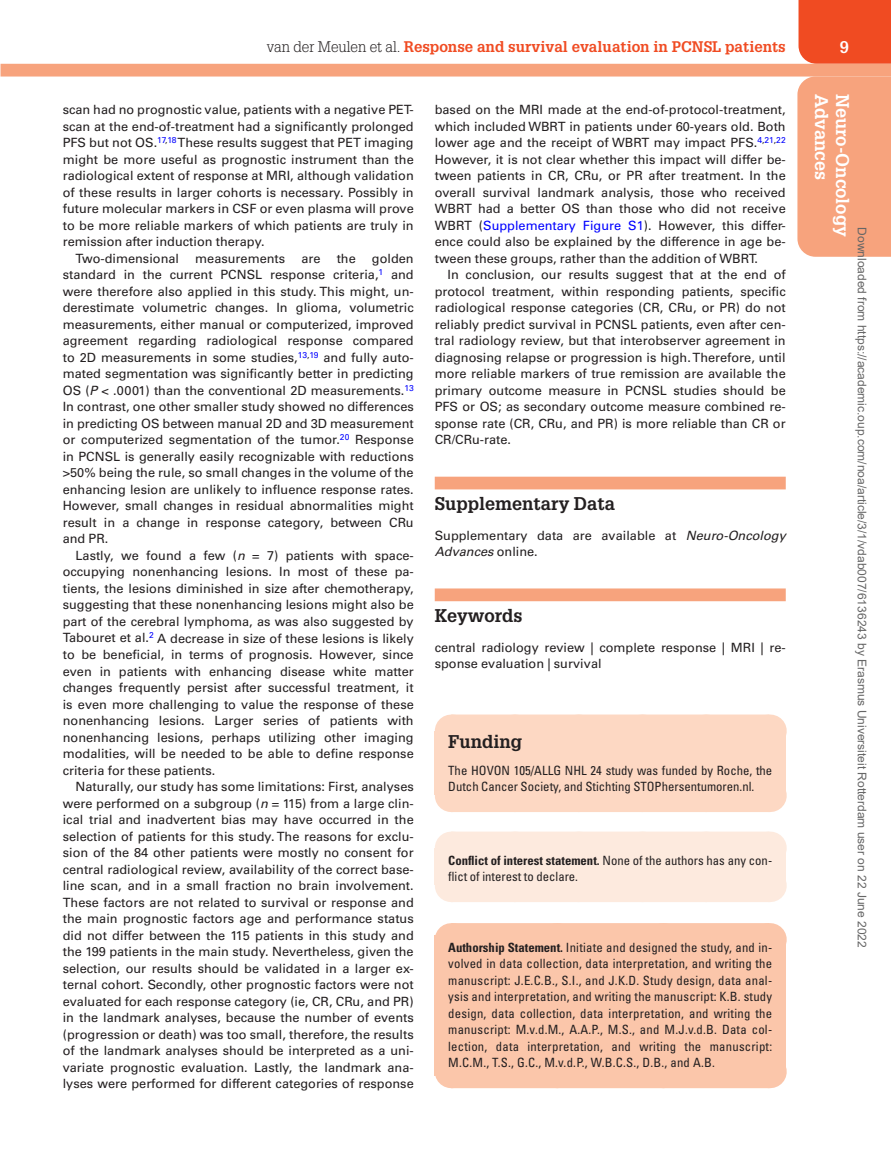
<style>
.page{position:relative;width:891px;height:1175px;background:#fff}
.page>*{position:absolute;margin:0;border:0;box-sizing:border-box;transform-origin:0 0}
.t1{font:700 18px "Glypha LT Std";color:#231f20}
.t2{font:700 18px "Glypha LT Std";color:#fff}
.t3{font:700 16.5px "Glypha LT Std";color:#fff}
.t4{font:700 15px "Glypha LT Std";color:#f04b22}
.t5{font:12.75px/16.5px "Univers LT Std";color:#231f20;text-align:justify}
.t6{font:condensed 12.75px/16.5px "Univers LT Std";color:#231f20}
.t7{font:12px "Arial";color:#666}
.s1{font-weight:300;color:#231f20}
.s2{color:#00f}
.s3{font-style:italic}
.s4{font-weight:700}
</style>
<div class="page">
<div style="left:799px;top:0;width:92px;height:64px;background:#f04b22"></div>
<div style="left:1px;top:64px;width:890px;height:12px;background:#f7a37d"></div>
<div style="left:797px;top:76px;width:94px;height:181px;background:#f7a37d"></div>
<div style="left:435px;top:476px;width:351px;height:13px;background:#f7a37d"></div>
<div style="left:435px;top:588px;width:351px;height:13px;background:#f7a37d"></div>
<div style="left:435px;top:731px;width:351px;height:33px;background:#fdd8c3"></div>
<div style="left:451px;top:714px;width:318px;height:33px;background:#fdd8c3"></div>
<svg style="left:515px;top:714px;width:222px;height:1px"></svg>
<hr style="left:769px;top:714px;width:1px;height:33px;background:#fdd8c3">
<div style="left:435px;top:762px;width:351px;height:32px;background:#fdd8c3"></div>
<div style="left:451px;top:779px;width:318px;height:33px;background:#fdd8c3"></div>
<hr style="left:769px;top:779px;width:1px;height:33px;background:#fdd8c3">
<div style="left:435px;top:848px;width:351px;height:36px;background:#fdeade"></div>
<div style="left:451px;top:831px;width:318px;height:33px;background:#fdeade"></div>
<hr style="left:769px;top:831px;width:1px;height:33px;background:#fdeade">
<div style="left:451px;top:869px;width:318px;height:33px;background:#fdeade"></div>
<svg style="left:515px;top:831px;width:222px;height:1px"></svg>
<hr style="left:769px;top:869px;width:1px;height:33px;background:#fdeade">
<div style="left:435px;top:934px;width:351px;height:141px;background:#fbc6aa"></div>
<div style="left:451px;top:923px;width:318px;height:33px;background:#fbc6aa"></div>
<hr style="left:769px;top:923px;width:1px;height:33px;background:#fbc6aa">
<div style="left:451px;top:1055px;width:318px;height:33px;background:#fbc6aa"></div>
<hr style="left:769px;top:1055px;width:1px;height:33px;background:#fbc6aa">
<p class="t4" style="left:267px;top:37px;width:520px"><span class="s1">van der Meulen et al.</span> Response and survival evaluation in PCNSL patients</p>
<p class="t3" style="left:840px;top:37px;width:11px">9</p>
<h1 class="t2" style="left:833px;top:94px;width:88px;rotate:90deg">Advances</h1>
<h1 class="t2" style="left:854px;top:94px;width:145px;rotate:90deg">Neuro-Oncology</h1>
<p class="t5" style="left:435px;top:102px;width:353px">based on the MRI made at the end-of-protocol-treatment, which included WBRT in patients under 60-years old. Both lower age and the receipt of WBRT may impact PFS.<sup>4</sup><sup>,</sup><sup>21</sup><sup>,</sup><sup>22<br></sup>However, it is not clear whether this impact will differ be&shy;tween patients in CR, CRu, or PR after treatment. In the overall survival landmark analysis, those who received WBRT had a better OS than those who did not receive WBRT (<span class="s2">Supplementary Figure S1</span>). However, this differ&shy;ence could also be explained by the difference in age be&shy;tween these groups, rather than the addition of WBRT.</p>
<p class="t5" style="left:435px;top:267px;width:353px;text-indent:13px">In conclusion, our results suggest that at the end of protocol treatment, within responding patients, specific radiological response categories (CR, CRu, or PR) do not reliably predict survival in PCNSL patients, even after cen&shy;tral radiology review, but that interobserver agreement in diagnosing relapse or progression is high. Therefore, until more reliable markers of true remission are available the primary outcome measure in PCNSL studies should be PFS or OS; as secondary outcome measure combined re&shy;sponse rate (CR, CRu, and PR) is more reliable than CR or CR/CRu-rate.</p>
<p class="t5" style="left:63px;top:102px;width:353px">scan had no prognostic value, patients with a negative PET-</p>
<p class="t5" style="left:63px;top:118px;width:353px">scan at the end-of-treatment had a significantly prolonged</p>
<p class="t5" style="left:63px;top:135px;width:352px">PFS but not OS.<sup>17</sup><sup>,</sup><sup>18</sup> These results suggest that PET imaging</p>
<p class="t5" style="left:63px;top:151px;width:353px">might be more useful as prognostic instrument than the</p>
<p class="t5" style="left:63px;top:168px;width:353px">radiological extent of response at MRI, although validation</p>
<p class="t5" style="left:63px;top:184px;width:352px">of these results in larger cohorts is necessary. Possibly in</p>
<p class="t5" style="left:63px;top:201px;width:353px">future molecular markers in CSF or even plasma will prove</p>
<p class="t5" style="left:63px;top:217px;width:352px">to be more reliable markers of which patients are truly in</p>
<p class="t5" style="left:63px;top:234px;width:203px">remission after induction therapy.</p>
<p class="t5" style="left:76px;top:250px;width:105px">Two-dimensional</p>
<p class="t5" style="left:195px;top:250px;width:91px">measurements</p>
<p class="t5" style="left:301px;top:250px;width:21px">are</p>
<p class="t5" style="left:337px;top:250px;width:21px">the</p>
<p class="t7" style="left:866px;top:227px;width:721px;rotate:90deg">Downloaded from https://academic.oup.com/noa/article/3/1/vdab007/6136243 by Erasmus Universiteit Rotterdam user on 22 June 2022</p>
<p class="t5" style="left:63px;top:250px;width:353px;text-indent:309px">golden standard in the current PCNSL response criteria,<sup>1</sup> and were therefore also applied in this study. This might, un&shy;derestimate volumetric changes. In glioma, volumetric measurements, either manual or computerized, improved agreement regarding radiological response compared to 2D measurements in some studies,<sup>13</sup><sup>,</sup><sup>19</sup> and fully auto&shy;mated segmentation was significantly better in predicting OS (<span class="s3">P</span> &lt; .0001) than the conventional 2D measurements.<sup>13<br></sup>In contrast, one other smaller study showed no differences in predicting OS between manual 2D and 3D measurement or computerized segmentation of the tumor.<sup>20</sup> Response in PCNSL is generally easily recognizable with reductions &gt;50% being the rule, so small changes in the volume of the enhancing lesion are unlikely to influence response rates.<br>However, small changes in residual abnormalities might result in a change in response category, between CRu and PR.</p>
<p class="t5" style="left:63px;top:547px;width:353px;text-indent:13px">Lastly, we found a few (<span class="s3">n</span> = 7) patients with space&shy;occupying nonenhancing lesions. In most of these pa&shy;tients, the lesions diminished in size after chemotherapy, suggesting that these nonenhancing lesions might also be part of the cerebral lymphoma, as was also suggested by Tabouret et al.<sup>2</sup> A decrease in size of these lesions is likely to be beneficial, in terms of prognosis. However, since even in patients with enhancing disease white matter changes frequently persist after successful treatment, it is even more challenging to value the response of these nonenhancing lesions. Larger series of patients with nonenhancing lesions, perhaps utilizing other imaging modalities, will be needed to be able to define response criteria for these patients.</p>
<p class="t5" style="left:63px;top:778px;width:353px;text-indent:13px">Naturally, our study has some limitations: First, analyses were performed on a subgroup (<span class="s3">n</span> = 115) from a large clin&shy;ical trial and inadvertent bias may have occurred in the selection of patients for this study. The reasons for exclu&shy;sion of the 84 other patients were mostly no consent for central radiological review, availability of the correct base&shy;line scan, and in a small fraction no brain involvement.<br>These factors are not related to survival or response and the main prognostic factors age and performance status did not differ between the 115 patients in this study and the 199 patients in the main study. Nevertheless, given the selection, our results should be validated in a larger ex&shy;ternal cohort. Secondly, other prognostic factors were not evaluated for each response category (ie, CR, CRu, and PR) in the landmark analyses, because the number of events (progression or death) was too small, therefore, the results of the landmark analyses should be interpreted as a uni&shy;variate prognostic evaluation. Lastly, the landmark ana&shy;lyses were performed for different categories of response</p>
<h1 class="t1" style="left:435px;top:493px;width:182px">Supplementary Data</h1>
<p class="t5" style="left:435px;top:527px;width:352px">Supplementary data are available at <span class="s3">Neuro-Oncology<br>Advances</span> online.</p>
<h1 class="t1" style="left:435px;top:604px;width:89px">Keywords</h1>
<p class="t5" style="left:435px;top:639px;width:353px">central radiology review | complete response | MRI | re&shy;sponse evaluation | survival</p>
<h1 class="t1" style="left:448px;top:730px;width:76px">Funding</h1>
<p class="t6" style="left:448px;top:761px;width:326px">The HOVON 105/ALLG NHL 24 study was funded by Roche, the<br>Dutch Cancer Society, and Stichting STOPhersentumoren.nl.</p>
<p class="t6" style="left:448px;top:851px;width:326px"><span class="s4">Conflict of interest statement.</span> None of the authors has any con&shy;flict of interest to declare.</p>
<p class="t6" style="left:448px;top:938px;width:326px;text-align:justify"><span class="s4">Authorship Statement.</span> Initiate and designed the study, and in&shy;volved in data collection, data interpretation, and writing the manuscript: J.E.C.B., S.I., and J.K.D. Study design, data anal&shy;ysis and interpretation, and writing the manuscript: K.B. study design, data collection, data interpretation, and writing the manuscript: M.v.d.M., A.A.P., M.S., and M.J.v.d.B. Data col&shy;lection, data interpretation, and writing the manuscript:<br>M.C.M., T.S., G.C., M.v.d.P., W.B.C.S., D.B., and A.B.</p>
</div>
